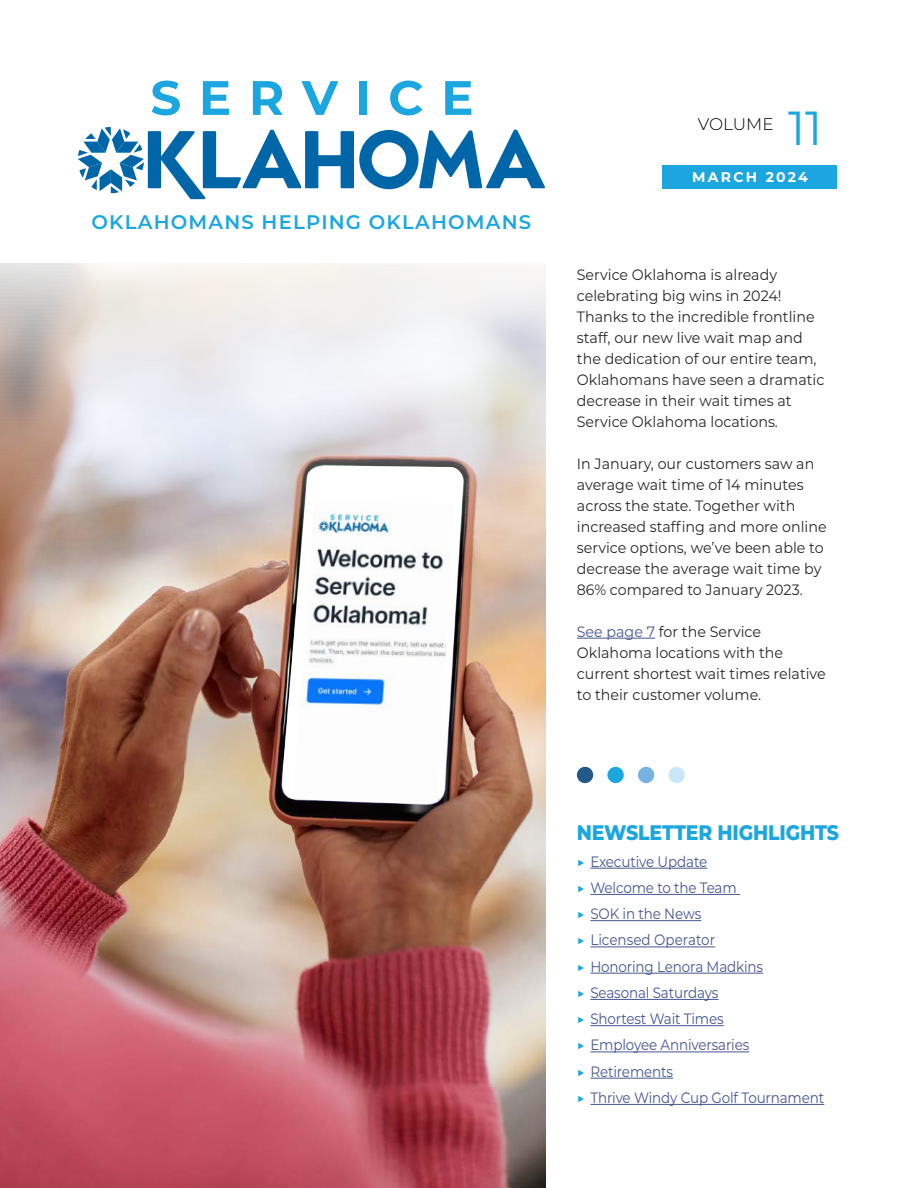
<style>
.page{position:relative;width:918px;height:1188px;background:#fff}
.page>*{position:absolute;margin:0;border:0;box-sizing:border-box;transform-origin:0 0}
.t1{font:47.7px "Montserrat";color:#1ca6df}
.t2{font:800 21px "Montserrat";letter-spacing:-.01em;color:#1ca6df;scale:.9 1}
.t3{font:600 19.65px "Montserrat";letter-spacing:.06em;color:#1ca6df}
.t4{font:300 16.8px "Montserrat";color:#000}
._10pt_Size_Align_Left{font:15px/21px "Montserrat";color:#292929;scale:.95 1}
.t5{font:15px "Montserrat";letter-spacing:-.01em;color:#465792;scale:.9 1}
.t6{font:700 14.1px "Montserrat";letter-spacing:.16em;color:#fff}
.s1{color:#465792}
.s2{color:#1ca6df}
</style>
<div class="page">
<hr style="left:590px;top:868px;width:117px;height:1px;background:#465792">
<hr style="left:590px;top:894px;width:150px;height:1px;background:#465792">
<hr style="left:590px;top:920px;width:111px;height:1px;background:#465792">
<hr style="left:590px;top:947px;width:125px;height:1px;background:#465792">
<hr style="left:590px;top:973px;width:173px;height:1px;background:#465792">
<hr style="left:590px;top:999px;width:129px;height:1px;background:#465792">
<hr style="left:590px;top:1025px;width:134px;height:1px;background:#465792">
<hr style="left:590px;top:1052px;width:159px;height:1px;background:#465792">
<hr style="left:590px;top:1078px;width:83px;height:1px;background:#465792">
<hr style="left:590px;top:1104px;width:234px;height:1px;background:#465792">
<div style="left:669px;top:767px;width:16px;height:16px;background:#cae7f8;border-radius:50%"></div>
<div style="left:607px;top:767px;width:17px;height:16px;background:#1ca6df;border-radius:50%"></div>
<div style="left:638px;top:767px;width:16px;height:16px;background:#78b2e0;border-radius:50%"></div>
<div style="left:577px;top:767px;width:16px;height:16px;background:#21598b;border-radius:50%"></div>
<img style="left:0;top:264px;width:545px;height:924px">
<svg style="left:152px;top:81px;width:28px;height:34px"></svg>
<svg style="left:203px;top:81px;width:26px;height:34px"></svg>
<svg style="left:253px;top:81px;width:30px;height:34px"></svg>
<svg style="left:302px;top:81px;width:36px;height:34px"></svg>
<div style="left:359px;top:81px;width:8px;height:34px;background:#1ca6df"></div>
<svg style="left:390px;top:81px;width:32px;height:34px"></svg>
<svg style="left:445px;top:81px;width:26px;height:34px"></svg>
<svg style="left:78px;top:127px;width:467px;height:72px"></svg>
<hr style="left:577px;top:638px;width:78px;height:1px;background:#465792">
<div style="left:663px;top:165px;width:174px;height:24px;background:#1ca6df"></div>
<img style="left:282px;top:465px;width:181px;height:339px">
<img style="left:293px;top:501px;width:161px;height:301px">
<p class="t3" style="left:91px;top:208px;width:441px">OKLAHOMANS HELPING OKLAHOMANS</p>
<p class="t4" style="left:698px;top:113px;width:77px">VOLUME</p>
<p class="t1" style="left:788px;top:95px;width:36px">11</p>
<p class="t6" style="left:692px;top:167px;width:117px">MARCH 2024</p>
<p class="_10pt_Size_Align_Left" style="left:577px;top:263px;width:262px">Service Oklahoma is already celebrating big wins in 2024!<br>Thanks to the incredible frontline staff, our new live wait map and the dedication of our entire team,<br>Oklahomans have seen a dramatic decrease in their wait times at<br>Service Oklahoma locations.</p>
<p class="_10pt_Size_Align_Left" style="left:577px;top:452px;width:264px">In January, our customers saw an average wait time of 14 minutes across the state. Together with increased staffing and more online service options, we’ve been able to decrease the average wait time by<br>86% compared to January 2023.</p>
<p class="_10pt_Size_Align_Left" style="left:577px;top:620px;width:263px"><span class="s1">See page 7</span> for the Service<br>Oklahoma locations with the current shortest wait times relative to their customer volume.</p>
<p class="t2" style="left:577px;top:818px;width:293px">NEWSLETTER HIGHLIGHTS</p>
<p class="t5" style="left:577px;top:851px;width:146px"><span class="s2">▶</span> Executive Update</p>
<p class="t5" style="left:577px;top:877px;width:179px"><span class="s2">▶</span> Welcome to the Team</p>
<p class="t5" style="left:577px;top:904px;width:140px"><span class="s2">▶</span> SOK in the News</p>
<p class="t5" style="left:577px;top:930px;width:155px"><span class="s2">▶</span> Licensed Operator</p>
<p class="t5" style="left:577px;top:956px;width:209px"><span class="s2">▶</span> Honoring Lenora Madkins</p>
<p class="t5" style="left:577px;top:982px;width:159px"><span class="s2">▶</span> Seasonal Saturdays</p>
<p class="t5" style="left:577px;top:1009px;width:165px"><span class="s2">▶</span> Shortest Wait Times</p>
<p class="t5" style="left:577px;top:1035px;width:193px"><span class="s2">▶</span> Employee Anniversaries</p>
<p class="t5" style="left:577px;top:1061px;width:108px"><span class="s2">▶</span> Retirements</p>
<p class="t5" style="left:577px;top:1087px;width:276px"><span class="s2">▶</span> Thrive Windy Cup Golf Tournament</p>
</div>
